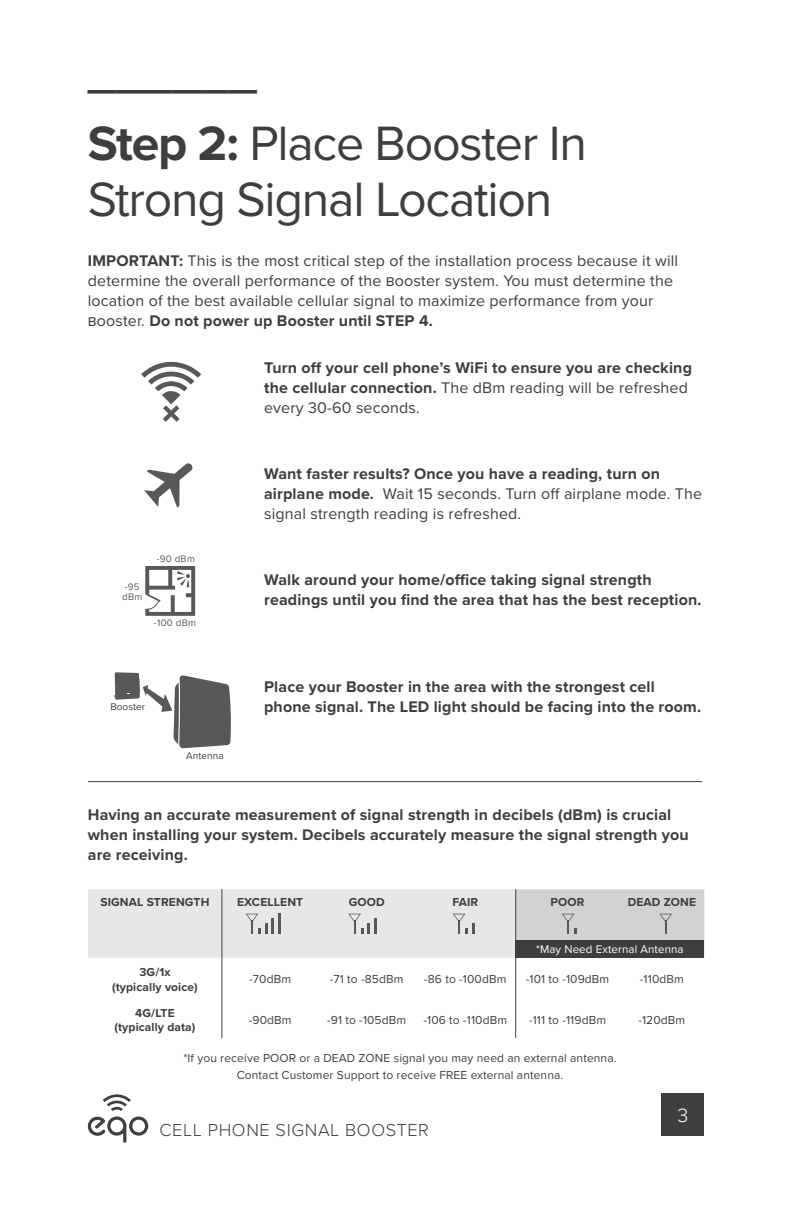
<style>
.page{position:relative;width:792px;height:1224px;background:#fff}
.page>*{position:absolute;margin:0;border:0;box-sizing:border-box;transform-origin:0 0}
.t1{font:50px/72px "Proxima Nova";letter-spacing:-.025em;color:#3e3e3f}
.t2{font:300 20px "Proxima Nova";color:#fff}
.t3{font:300 18px "Proxima Nova";letter-spacing:.035em;color:#3e3e3f}
.t4{font:700 16px/20px "Proxima Nova";letter-spacing:.01em;color:#3e3e3f}
.t5{font:16px/20px "Proxima Nova";letter-spacing:.01em;color:#3e3e3f}
.t6{font:12px/17px "Proxima Nova";letter-spacing:.01em;color:#3e3e3f;text-align:center}
.t7{font:700 12px/14.4px "Proxima Nova";letter-spacing:.01em;color:#3e3e3f;text-align:center}
.t8{font:11.6px "Proxima Nova";letter-spacing:.01em;color:#fff}
.t9{font:10px "Proxima Nova";letter-spacing:.01em;color:#3e3e3f}
.t10{font:9.8px/10.2px "Proxima Nova";letter-spacing:.025em;color:#57585a}
.s1{font-weight:600}
.s2{font-weight:700}
.s3{font-weight:400}
</style>
<div class="page">
<svg style="left:88px;top:1094px;width:60px;height:49px"></svg>
<div style="left:662px;top:1094px;width:42px;height:42px;background:#3e3e3f"></div>
<hr style="left:88px;top:781px;width:614px;height:1px;background:#3e3e3f">
<hr style="left:222px;top:958px;width:1px;height:42px;background:#3e3e3f">
<hr style="left:222px;top:1000px;width:1px;height:38px;background:#3e3e3f">
<hr style="left:515px;top:958px;width:1px;height:42px;background:#3e3e3f">
<hr style="left:515px;top:1000px;width:1px;height:38px;background:#3e3e3f">
<svg style="left:88px;top:889px;width:616px;height:69px;background:#dedfe1"></svg>
<svg style="left:141px;top:361px;width:60px;height:61px"></svg>
<svg style="left:144px;top:463px;width:49px;height:45px"></svg>
<svg style="left:145px;top:566px;width:51px;height:50px"></svg>
<svg style="left:114px;top:672px;width:117px;height:76px"></svg>
<div style="left:516px;top:940px;width:188px;height:18px;background:#3e3e3f"></div>
<h1 class="t1" style="left:88px;top:39px;width:501px"><span class="s1">______<br></span><span class="s2">Step 2:</span> Place Booster In</h1>
<h1 class="t1" style="left:88px;top:167px;width:466px">Strong Signal Location</h1>
<p class="t5" style="left:88px;top:252px;width:592px"><span class="s2">IMPORTANT:</span> This is the most critical step of the installation process because it will determine the overall performance of the Booster system. You must determine the location of the best available cellular signal to maximize performance from your Booster. <span class="s2">Do not power up Booster until STEP 4.</span></p>
<p class="t4" style="left:264px;top:358px;width:429px">Turn of your cell phone’s WiFi to ensure you are checking the cellular connection. <span class="s3">The dBm reading will be refreshed every 30-60 seconds.</span></p>
<p class="t10" style="left:122px;top:581px;width:22px">-95 dBm</p>
<p class="t10" style="left:157px;top:554px;width:40px">-90 dBm</p>
<p class="t10" style="left:154px;top:618px;width:44px">-100 dBm</p>
<p class="t9" style="left:110px;top:703px;width:36px">Booster</p>
<p class="t9" style="left:186px;top:751px;width:39px">Antenna</p>
<p class="t5" style="left:264px;top:464px;width:440px"><span class="s2">Want faster results? Once you have a reading, turn on airplane mode.</span> Wait 15 seconds. Turn of airplane mode. The signal strength reading is refreshed.</p>
<p class="t4" style="left:264px;top:570px;width:439px">Walk around your home/oice taking signal strength readings until you ind the area that has the best reception.</p>
<p class="t4" style="left:264px;top:677px;width:438px">Place your Booster in the area with the strongest cell phone signal. The LED light should be facing into the room.</p>
<p class="t4" style="left:88px;top:805px;width:602px">Having an accurate measurement of signal strength in decibels (dBm) is crucial when installing your system. Decibels accurately measure the signal strength you are receiving.</p>
<p class="t7" style="left:100px;top:896px;width:110px">SIGNAL STRENGTH</p>
<p class="t7" style="left:237px;top:896px;width:68px">EXCELLENT</p>
<p class="t7" style="left:349px;top:896px;width:37px">GOOD</p>
<p class="t7" style="left:452px;top:896px;width:27px">FAIR</p>
<p class="t7" style="left:551px;top:896px;width:35px">POOR</p>
<p class="t7" style="left:628px;top:896px;width:70px">DEAD ZONE</p>
<p class="t8" style="left:536px;top:944px;width:149px">*May Need External Antenna</p>
<p class="t7" style="left:112px;top:966px;width:87px">3G/1x<br>(typically voice)</p>
<p class="t6" style="left:249px;top:972px;width:43px">-70dBm</p>
<p class="t6" style="left:330px;top:972px;width:75px">-71 to -85dBm</p>
<p class="t6" style="left:424px;top:972px;width:84px">-86 to -100dBm</p>
<p class="t6" style="left:526px;top:972px;width:85px">-101 to -109dBm</p>
<p class="t6" style="left:640px;top:972px;width:45px">-110dBm</p>
<p class="t7" style="left:114px;top:1006px;width:83px">4G/LTE (typically data)</p>
<p class="t6" style="left:249px;top:1012px;width:44px">-90dBm</p>
<p class="t6" style="left:327px;top:1012px;width:81px">-91 to -105dBm</p>
<p class="t6" style="left:424px;top:1012px;width:85px">-106 to -110dBm</p>
<p class="t6" style="left:529px;top:1012px;width:79px">-111 to -119dBm</p>
<p class="t6" style="left:638px;top:1012px;width:48px">-120dBm</p>
<p class="t6" style="left:183px;top:1051px;width:435px">*If you receive POOR or a DEAD ZONE signal you may need an external antenna.<br>Contact Customer Support to receive FREE external antenna.</p>
<p class="t3" style="left:160px;top:1122px;width:271px">CELL PHONE SIGNAL BOOSTER</p>
<p class="t2" style="left:677px;top:1107px;width:12px">3</p>
</div>
